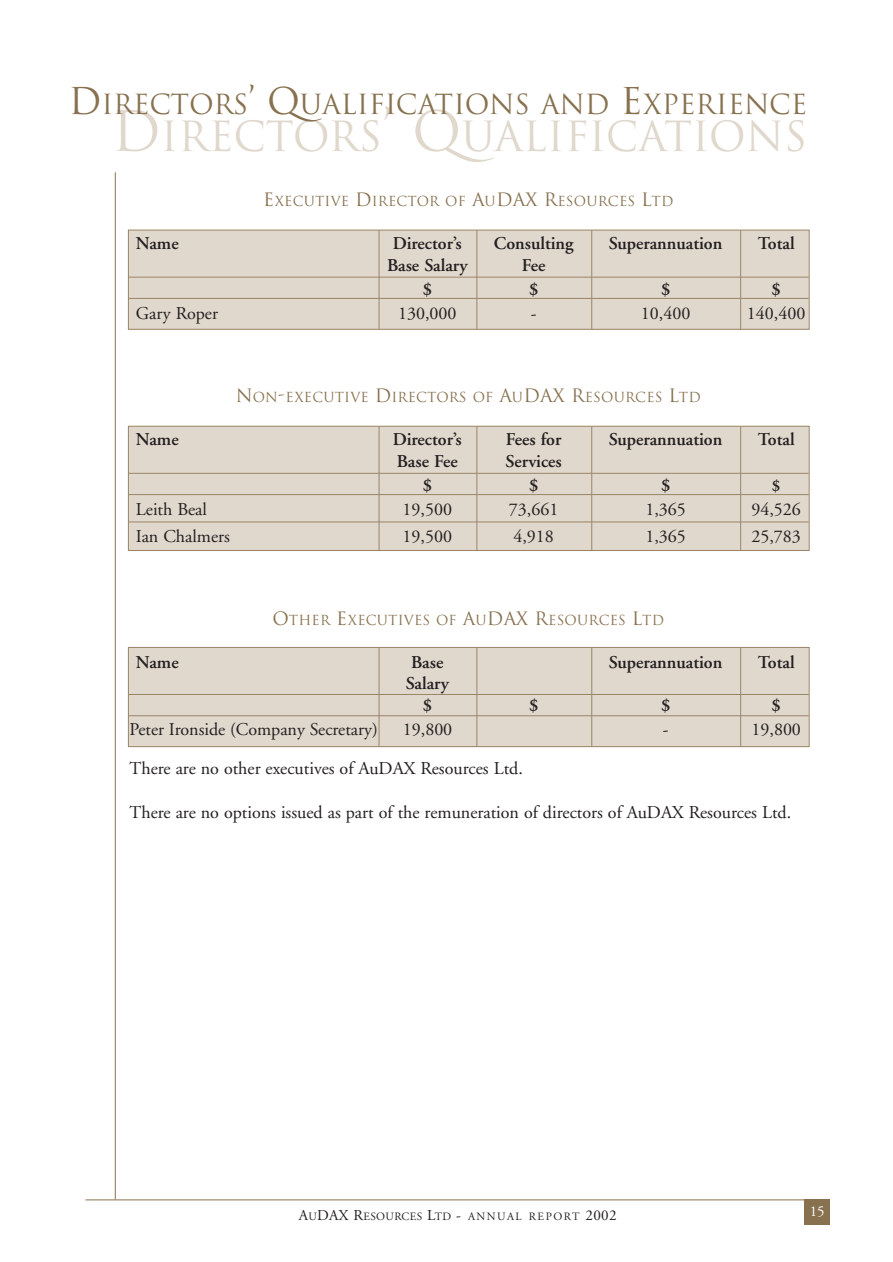
<style>
.page{position:relative;width:893px;height:1262px;background:#fff}
.page>*{position:absolute;margin:0;border:0;box-sizing:border-box;transform-origin:0 0}
.t1{font:40.5px "Trajan";color:#e0d8cd}
.t2{font:27px "Trajan";letter-spacing:-.01em;color:#87714f}
.t3{font:18px "Adobe Garamond";color:#231f20}
.t4{font:600 18px/21.6px "Adobe Garamond";color:#231f20;text-align:center}
.t5{font:600 16.5px "Adobe Garamond";color:#231f20}
.t6{font:15px "Adobe Garamond";color:#fff}
.t7{font:13.5px "Trajan";letter-spacing:.015em;color:#87714f}
.t8{font:11.25px "Adobe Garamond";letter-spacing:.105em;color:#231f20}
.s1{font-size:36px}
.s2{font-size:54px}
.s3{font-size:18px}
.s4{font-size:15px}
</style>
<div class="page">
<div style="left:804px;top:1199px;width:25px;height:26px;background:#87714f"></div>
<div style="left:128px;top:647px;width:681px;height:99px;background:#e0d8cd"></div>
<div style="left:128px;top:647px;width:681px;height:100px;border:1px solid #9a8568"></div>
<hr style="left:378px;top:647px;width:1px;height:99px;background:#9a8568">
<hr style="left:476px;top:647px;width:1px;height:99px;background:#9a8568">
<hr style="left:591px;top:647px;width:1px;height:99px;background:#9a8568">
<hr style="left:740px;top:647px;width:1px;height:100px;background:#9a8568">
<hr style="left:128px;top:694px;width:680px;height:1px;background:#9a8568">
<hr style="left:128px;top:715px;width:680px;height:1px;background:#9a8568">
<div style="left:128px;top:426px;width:681px;height:124px;background:#e0d8cd"></div>
<div style="left:128px;top:426px;width:681px;height:125px;border:1px solid #9a8568"></div>
<hr style="left:378px;top:426px;width:1px;height:125px;background:#9a8568">
<hr style="left:476px;top:426px;width:1px;height:125px;background:#9a8568">
<hr style="left:591px;top:426px;width:1px;height:124px;background:#9a8568">
<hr style="left:740px;top:426px;width:1px;height:125px;background:#9a8568">
<hr style="left:128px;top:473px;width:680px;height:1px;background:#9a8568">
<hr style="left:128px;top:494px;width:680px;height:1px;background:#9a8568">
<hr style="left:128px;top:521px;width:680px;height:1px;background:#9a8568">
<hr style="left:85px;top:1199px;width:745px;height:1px;background:#87714f">
<hr style="left:115px;top:172px;width:1px;height:1027px;background:#87714f">
<div style="left:128px;top:230px;width:681px;height:99px;background:#e0d8cd"></div>
<div style="left:128px;top:230px;width:681px;height:100px;border:1px solid #9a8568"></div>
<hr style="left:378px;top:230px;width:1px;height:99px;background:#9a8568">
<hr style="left:476px;top:230px;width:1px;height:99px;background:#9a8568">
<hr style="left:591px;top:230px;width:1px;height:99px;background:#9a8568">
<hr style="left:740px;top:230px;width:1px;height:99px;background:#9a8568">
<hr style="left:128px;top:277px;width:680px;height:1px;background:#9a8568">
<hr style="left:128px;top:298px;width:680px;height:1px;background:#9a8568">
<h2 class="t2" style="left:68px;top:89px;width:740px"><span class="s1">D</span>IRECTORS<span class="s1">’ Q</span>UALIFICATIONS AND <span class="s1">E</span>XPERIENCE</h2>
<h1 class="t1" style="left:111px;top:113px;width:697px"><span class="s2">D</span>IRECTORS<span class="s2">’ Q</span>UALIFICATIONS</h1>
<p class="t7" style="left:263px;top:194px;width:412px"><span class="s3">E</span>XECUTIVE <span class="s3">D</span>IRECTOR OF <span class="s3">A</span>U<span class="s3">DAX R</span>ESOURCES <span class="s3">L</span>TD</p>
<p class="t4" style="left:136px;top:234px;width:44px">Name</p>
<p class="t4" style="left:393px;top:234px;width:70px">Director’s</p>
<p class="t4" style="left:494px;top:234px;width:81px">Consulting</p>
<p class="t4" style="left:608px;top:234px;width:115px">Superannuation</p>
<p class="t4" style="left:757px;top:234px;width:38px">Total</p>
<p class="t4" style="left:387px;top:256px;width:82px">Base Salary</p>
<p class="t4" style="left:522px;top:256px;width:25px">Fee</p>
<p class="t4" style="left:423px;top:280px;width:11px">$</p>
<p class="t4" style="left:529px;top:280px;width:11px">$</p>
<p class="t4" style="left:661px;top:280px;width:11px">$</p>
<p class="t4" style="left:771px;top:280px;width:11px">$</p>
<p class="t3" style="left:136px;top:306px;width:84px">Gary Roper</p>
<p class="t3" style="left:398px;top:306px;width:60px">130,000</p>
<p class="t3" style="left:531px;top:306px;width:7px">-</p>
<p class="t3" style="left:640px;top:306px;width:51px">10,400</p>
<p class="t3" style="left:747px;top:306px;width:60px">140,400</p>
<p class="t7" style="left:236px;top:389px;width:466px"><span class="s3">N</span>ON<span class="s3">-</span>EXECUTIVE <span class="s3">D</span>IRECTORS OF <span class="s3">A</span>U<span class="s3">DAX R</span>ESOURCES <span class="s3">L</span>TD</p>
<p class="t4" style="left:136px;top:430px;width:44px">Name</p>
<p class="t4" style="left:393px;top:430px;width:70px">Director’s</p>
<p class="t4" style="left:506px;top:430px;width:57px">Fees for</p>
<p class="t4" style="left:608px;top:430px;width:115px">Superannuation</p>
<p class="t4" style="left:757px;top:430px;width:38px">Total</p>
<p class="t4" style="left:397px;top:452px;width:62px">Base Fee</p>
<p class="t4" style="left:505px;top:452px;width:58px">Services</p>
<p class="t4" style="left:423px;top:476px;width:11px">$</p>
<p class="t4" style="left:529px;top:476px;width:11px">$</p>
<p class="t4" style="left:661px;top:476px;width:11px">$</p>
<p class="t5" style="left:772px;top:479px;width:10px">$</p>
<p class="t3" style="left:136px;top:502px;width:73px">Leith Beal</p>
<p class="t3" style="left:402px;top:502px;width:51px">19,500</p>
<p class="t3" style="left:509px;top:502px;width:51px">73,661</p>
<p class="t3" style="left:645px;top:502px;width:42px">1,365</p>
<p class="t3" style="left:751px;top:502px;width:51px">94,526</p>
<p class="t3" style="left:136px;top:529px;width:96px">Ian Chalmers</p>
<p class="t3" style="left:402px;top:529px;width:51px">19,500</p>
<p class="t3" style="left:513px;top:529px;width:42px">4,918</p>
<p class="t3" style="left:645px;top:529px;width:42px">1,365</p>
<p class="t3" style="left:751px;top:529px;width:51px">25,783</p>
<p class="t7" style="left:272px;top:612px;width:393px"><span class="s3">O</span>THER <span class="s3">E</span>XECUTIVES OF <span class="s3">A</span>U<span class="s3">DAX R</span>ESOURCES <span class="s3">L</span>TD</p>
<p class="t4" style="left:136px;top:653px;width:44px">Name</p>
<p class="t4" style="left:411px;top:653px;width:34px">Base</p>
<p class="t4" style="left:608px;top:653px;width:115px">Superannuation</p>
<p class="t4" style="left:757px;top:653px;width:38px">Total</p>
<p class="t4" style="left:405px;top:674px;width:45px">Salary $</p>
<p class="t4" style="left:529px;top:696px;width:11px">$</p>
<p class="t4" style="left:661px;top:696px;width:11px">$</p>
<p class="t4" style="left:771px;top:696px;width:11px">$</p>
<p class="t3" style="left:129px;top:722px;width:250px">Peter Ironside (Company Secretary)</p>
<p class="t3" style="left:403px;top:722px;width:51px">19,800</p>
<p class="t3" style="left:663px;top:722px;width:7px">-</p>
<p class="t3" style="left:751px;top:722px;width:51px">19,800</p>
<p class="t3" style="left:129px;top:761px;width:395px">There are no other executives of AuDAX Resources Ltd.</p>
<p class="t3" style="left:129px;top:804px;width:663px">There are no options issued as part of the remuneration of directors of AuDAX Resources Ltd.</p>
<p class="t8" style="left:299px;top:1212px;width:319px"><span class="s4">A</span>U<span class="s4">DAX R</span>ESOURCES <span class="s4">L</span>TD <span class="s4">-</span> ANNUAL REPORT <span class="s4">2002</span></p>
<p class="t6" style="left:809px;top:1205px;width:16px">15</p>
</div>
